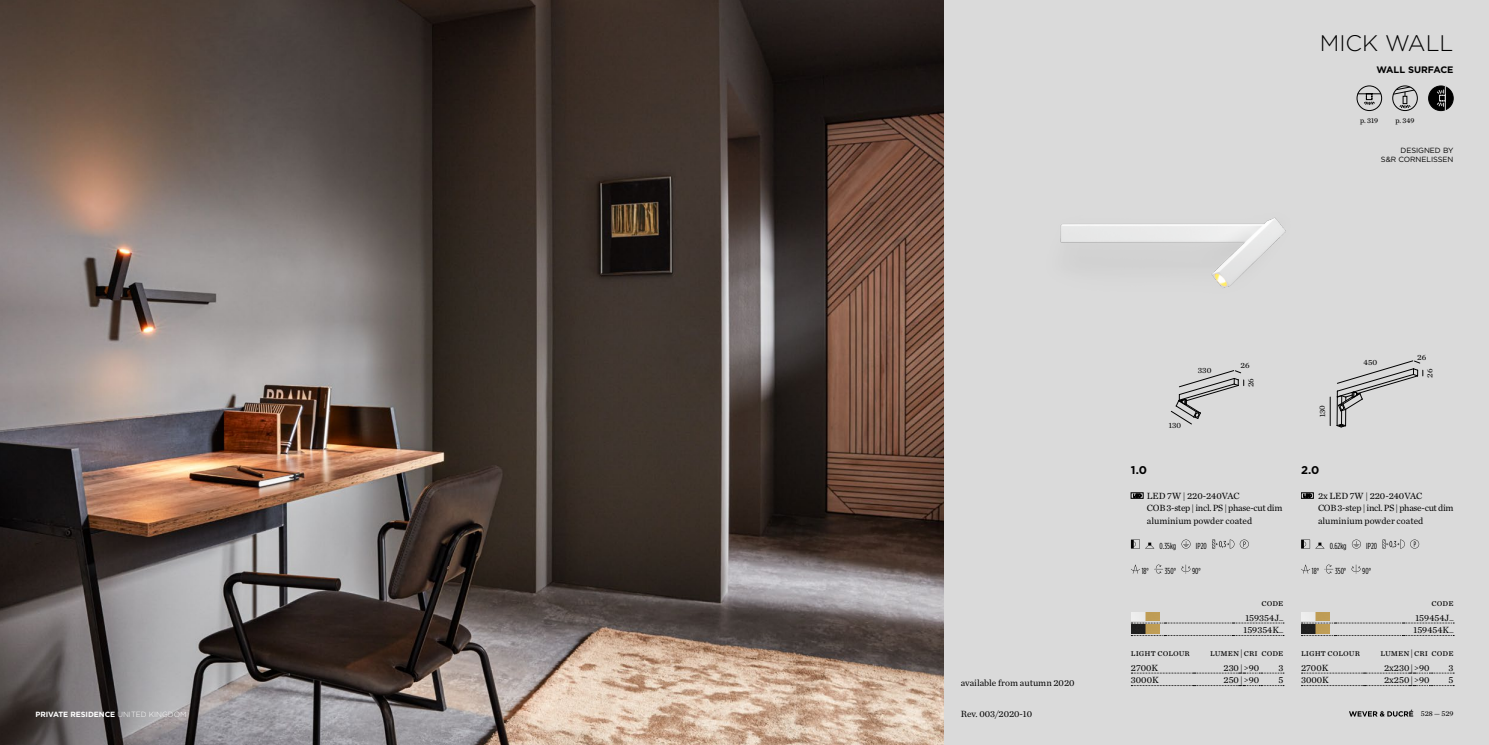
<style>
.page{position:relative;width:1489px;height:745px;background:#fff}
.page>*{position:absolute;margin:0;border:0;box-sizing:border-box;transform-origin:0 0}
.Querverweis{font:300 22.5px "Gotham";color:#000}
.Grundlinienraster_Au{font:700 11.25px "Gotham";color:#000}
.Grundlinienraster_Au-2{font:9.38px "Chronicle Text G1";color:#000}
.Grundlinienraster_Au-3{font:9.38px "Chronicle Text G1";letter-spacing:-.03em;color:#000}
._9_pt{font:9.38px "Chronicle Text G1";color:#000}
.Right-Aligned_-_Line{font:9.38px "Chronicle Text G1";color:#000}
.Right-Aligned{font:9.38px "Chronicle Text G1";color:#000}
.Right-Aligned-Bottom{font:9.38px "Chronicle Text G1";color:#000}
._0{font:9.38px "Chronicle Text G1";color:#000}
.Left-Aligned_-_Line{font:9.38px "Chronicle Text G1";color:#000}
.Grundlinienraster_Au-4{font:700 9.38px "Gotham";color:#000}
.Grundlinienraster_Au-5{font:8.75px "Gotham Condensed";color:#000}
._0-2{font:8.75px "Gotham Condensed";color:#000}
.t1{font:8.12px "Chronicle Text G1";letter-spacing:-.005em;color:#000}
.t2{font:700 7.5px "Gotham";letter-spacing:-.005em;color:#fff}
.t3{font:7.5px/9px "Gotham";letter-spacing:-.005em;color:#000;text-align:right}
.Product_Title{font:7.5px "Chronicle Text G2";color:#000}
.t4{font:7.5px "Chronicle Text G1";color:#000}
.s1{font-weight:300}
</style>
<div class="page">
<div style="left:943px;top:0;width:545px;height:744px;background:#dadada"></div>
<img style="left:0;top:0;width:943px;height:744px">
<svg style="left:1336px;top:360px;width:87px;height:67px"></svg>
<svg style="left:1133px;top:494px;width:8px;height:2px"></svg>
<div style="left:1130px;top:492px;width:13px;height:6px;border:1px solid #000"></div>
<svg style="left:1303px;top:494px;width:8px;height:2px"></svg>
<div style="left:1300px;top:492px;width:13px;height:6px;border:1px solid #000"></div>
<svg style="left:1130px;top:539px;width:24px;height:9px"></svg>
<svg style="left:1181px;top:539px;width:10px;height:9px"></svg>
<svg style="left:1212px;top:539px;width:36px;height:9px"></svg>
<svg style="left:1301px;top:539px;width:23px;height:9px"></svg>
<svg style="left:1351px;top:539px;width:10px;height:9px"></svg>
<svg style="left:1382px;top:539px;width:36px;height:9px"></svg>
<img style="left:1131px;top:612px;width:28px;height:8px">
<svg style="left:1131px;top:622px;width:152px;height:1px"></svg>
<img style="left:1131px;top:624px;width:28px;height:9px">
<img style="left:1301px;top:612px;width:28px;height:8px">
<svg style="left:1301px;top:622px;width:152px;height:1px"></svg>
<img style="left:1301px;top:624px;width:28px;height:9px">
<svg style="left:1131px;top:672px;width:152px;height:1px"></svg>
<svg style="left:1301px;top:672px;width:152px;height:1px"></svg>
<svg style="left:1131px;top:564px;width:9px;height:9px"></svg>
<svg style="left:1154px;top:564px;width:9px;height:9px"></svg>
<svg style="left:1181px;top:564px;width:10px;height:9px"></svg>
<svg style="left:1301px;top:564px;width:9px;height:9px"></svg>
<svg style="left:1324px;top:564px;width:10px;height:9px"></svg>
<svg style="left:1351px;top:564px;width:10px;height:9px"></svg>
<img style="left:1060px;top:217px;width:226px;height:71px">
<div style="left:1428px;top:86px;width:24px;height:24px;background:#000;border-radius:50%"></div>
<div style="left:1428px;top:86px;width:25px;height:25px;border:1px solid #000;border-radius:50%"></div>
<svg style="left:1436px;top:85px;width:9px;height:26px"></svg>
<div style="left:1356px;top:86px;width:25px;height:25px;border:1px solid #000;border-radius:50%"></div>
<svg style="left:1357px;top:93px;width:24px;height:12px"></svg>
<svg style="left:1392px;top:86px;width:25px;height:22px"></svg>
<div style="left:1392px;top:86px;width:25px;height:25px;border:1px solid #000;border-radius:50%"></div>
<svg style="left:1349px;top:709px;width:63px;height:7px"></svg>
<svg style="left:1170px;top:370px;width:74px;height:55px"></svg>
<svg style="left:1329px;top:397px;width:1px;height:28px"></svg>
<p class="t2" style="left:35px;top:708px;width:153px">PRIVATE RESIDENCE <span class="s1">UNITED KINGDOM</span></p>
<p class="Querverweis" style="left:1319px;top:29px;width:135px">MICK WALL</p>
<p class="Grundlinienraster_Au-4" style="left:1376px;top:63px;width:78px">WALL SURFACE</p>
<p class="Product_Title" style="left:1359px;top:115px;width:20px">p. 319</p>
<p class="Product_Title" style="left:1395px;top:115px;width:21px">p. 349</p>
<p class="t3" style="left:1380px;top:146px;width:74px">DESIGNED BY<br>S&amp;R CORNELISSEN</p>
<p class="t1" style="left:1197px;top:364px;width:15px">330</p>
<p class="t1" style="left:1240px;top:359px;width:11px">26</p>
<p class="t1" style="left:1244px;top:387px;width:11px;rotate:-90deg">26</p>
<p class="Grundlinienraster_Au" style="left:1130px;top:461px;width:17px">1.0</p>
<p class="Grundlinienraster_Au" style="left:1300px;top:461px;width:20px">2.0</p>
<p class="t1" style="left:1363px;top:356px;width:15px">450</p>
<p class="t1" style="left:1416px;top:350px;width:11px">26</p>
<p class="t1" style="left:1423px;top:377px;width:11px;rotate:-90deg">26</p>
<p class="Grundlinienraster_Au-2" style="left:1146px;top:488px;width:94px">LED 7W | 220-240VAC</p>
<p class="Grundlinienraster_Au-2" style="left:1317px;top:488px;width:106px">2x LED 7W | 220-240VAC</p>
<p class="Grundlinienraster_Au-3" style="left:1146px;top:500px;width:137px">COB 3-step | incl. PS | phase-cut dim</p>
<p class="Grundlinienraster_Au-3" style="left:1317px;top:500px;width:137px">COB 3-step | incl. PS | phase-cut dim</p>
<p class="Grundlinienraster_Au-2" style="left:1146px;top:513px;width:107px">aluminium powder coated</p>
<p class="Grundlinienraster_Au-2" style="left:1317px;top:513px;width:107px">aluminium powder coated</p>
<p class="Grundlinienraster_Au-5" style="left:1159px;top:540px;width:18px">0.35kg</p>
<p class="Grundlinienraster_Au-5" style="left:1195px;top:540px;width:12px">IP20</p>
<p class="Grundlinienraster_Au-5" style="left:1329px;top:540px;width:18px">0.62kg</p>
<p class="Grundlinienraster_Au-5" style="left:1365px;top:540px;width:12px">IP20</p>
<p class="_9_pt" style="left:960px;top:675px;width:115px">available from autumn 2020</p>
<p class="_0-2" style="left:1141px;top:565px;width:9px">18°</p>
<p class="_0-2" style="left:1164px;top:565px;width:13px">350°</p>
<p class="_0-2" style="left:1192px;top:565px;width:10px">90°</p>
<p class="_0-2" style="left:1311px;top:565px;width:9px">18°</p>
<p class="_0-2" style="left:1334px;top:565px;width:13px">350°</p>
<p class="_0-2" style="left:1362px;top:565px;width:10px">90°</p>
<p class="Right-Aligned" style="left:1261px;top:595px;width:23px">code</p>
<p class="Right-Aligned_-_Line" style="left:1245px;top:610px;width:39px">159354J_</p>
<p class="Right-Aligned_-_Line" style="left:1243px;top:622px;width:41px">159354K_</p>
<p class="Right-Aligned" style="left:1431px;top:595px;width:23px">code</p>
<p class="Right-Aligned_-_Line" style="left:1415px;top:610px;width:40px">159454J_</p>
<p class="Right-Aligned_-_Line" style="left:1413px;top:622px;width:41px">159454K_</p>
<p class="_0" style="left:1130px;top:645px;width:60px">Light Colour</p>
<p class="Right-Aligned" style="left:1210px;top:645px;width:75px">lumen|cri code</p>
<p class="Left-Aligned_-_Line" style="left:1130px;top:660px;width:29px">2700K</p>
<p class="Right-Aligned-Bottom" style="left:1223px;top:660px;width:37px">230|&gt;90</p>
<p class="Right-Aligned_-_Line" style="left:1278px;top:660px;width:6px">3</p>
<p class="Left-Aligned_-_Line" style="left:1130px;top:672px;width:29px">3000K</p>
<p class="Right-Aligned-Bottom" style="left:1223px;top:672px;width:37px">250|&gt;90</p>
<p class="Right-Aligned_-_Line" style="left:1278px;top:672px;width:6px">5</p>
<p class="_0" style="left:1300px;top:645px;width:60px">Light Colour</p>
<p class="Right-Aligned" style="left:1380px;top:645px;width:74px">lumen|cri code</p>
<p class="Left-Aligned_-_Line" style="left:1300px;top:660px;width:29px">2700K</p>
<p class="Right-Aligned-Bottom" style="left:1383px;top:660px;width:47px">2x230|&gt;90</p>
<p class="Right-Aligned_-_Line" style="left:1448px;top:660px;width:6px">3</p>
<p class="Left-Aligned_-_Line" style="left:1300px;top:672px;width:29px">3000K</p>
<p class="Right-Aligned-Bottom" style="left:1383px;top:672px;width:47px">2x250|&gt;90</p>
<p class="Right-Aligned_-_Line" style="left:1448px;top:672px;width:6px">5</p>
<p class="_9_pt" style="left:960px;top:706px;width:73px">Rev. 003/2020-10</p>
<p class="t4" style="left:1420px;top:707px;width:34px">528 — 529</p>
</div>
